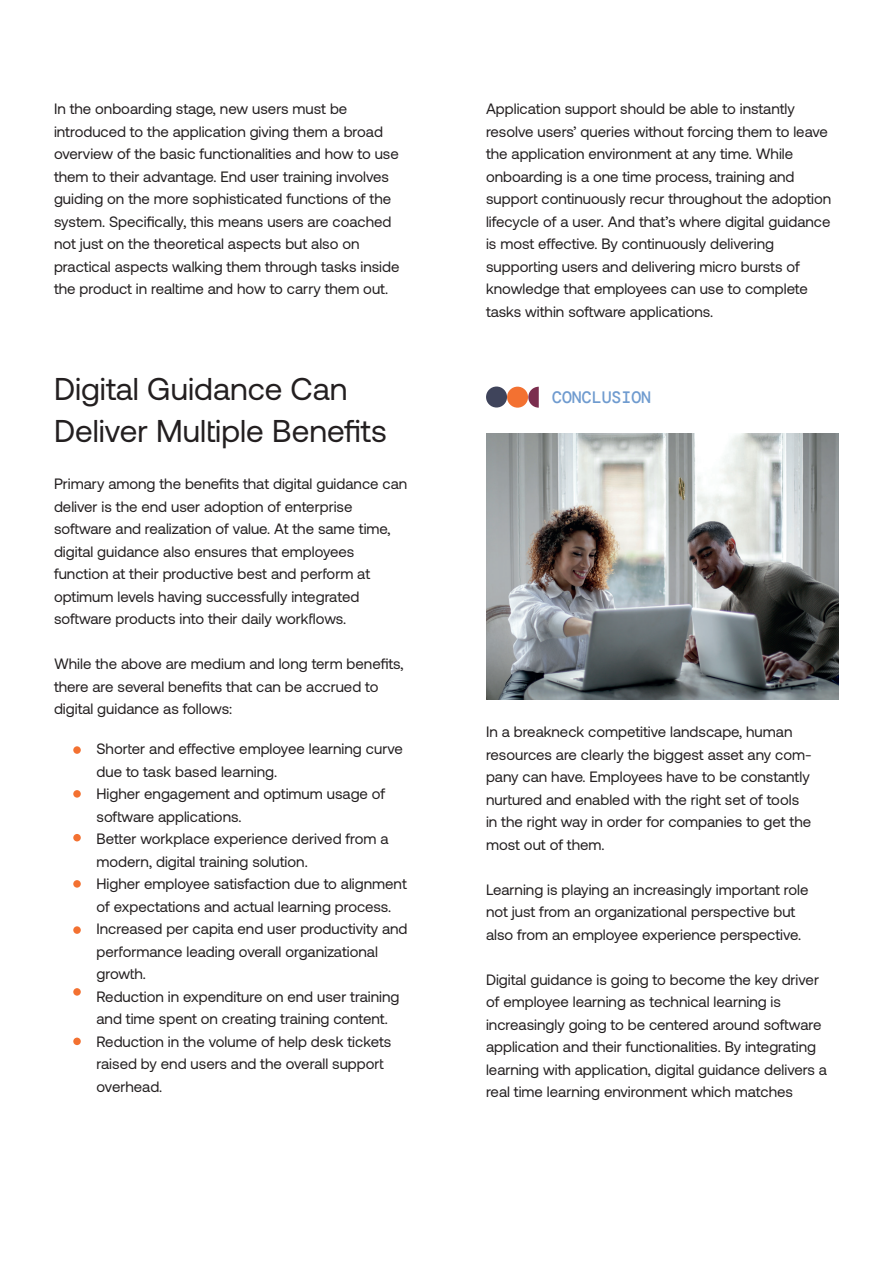
<style>
.page{position:relative;width:893px;height:1263px;background:#fff}
.page>*{position:absolute;margin:0;border:0;box-sizing:border-box;transform-origin:0 0}
.t1{font:31.5px/42px "Aeonik";color:#231f20}
.t2{font:500 16.5px "DM Mono";color:#6f9bcf}
.t3{font:15px/22.5px "Aeonik";color:#231f20}
</style>
<div class="page">
<div style="left:73px;top:746px;width:8px;height:8px;background:#f37131;border-radius:50%"></div>
<div style="left:73px;top:790px;width:8px;height:8px;background:#f37131;border-radius:50%"></div>
<div style="left:73px;top:834px;width:8px;height:7px;background:#f37131;border-radius:50%"></div>
<div style="left:73px;top:1037px;width:8px;height:8px;background:#f37131;border-radius:50%"></div>
<div style="left:73px;top:988px;width:8px;height:8px;background:#f37131;border-radius:50%"></div>
<div style="left:73px;top:880px;width:8px;height:8px;background:#f37131;border-radius:50%"></div>
<div style="left:73px;top:926px;width:8px;height:8px;background:#f37131;border-radius:50%"></div>
<div style="left:507px;top:387px;width:21px;height:21px;background:#f37131;border-radius:50%"></div>
<div style="left:486px;top:386px;width:21px;height:21px;background:#3f445b;border-radius:50%"></div>
<svg style="left:528px;top:387px;width:11px;height:21px"></svg>
<img style="left:486px;top:434px;width:353px;height:265px">
<p class="t3" style="left:54px;top:98px;width:347px">In the onboarding stage, new users must be introduced to the application giving them a broad overview of the basic functionalities and how to use them to their advantage. End user training involves guiding on the more sophisticated functions of the system. Specifically, this means users are coached not just on the theoretical aspects but also on practical aspects walking them through tasks inside the product in realtime and how to carry them out.</p>
<p class="t3" style="left:486px;top:98px;width:347px">Application support should be able to instantly resolve users’ queries without forcing them to leave the application environment at any time. While onboarding is a one time process, training and support continuously recur throughout the adoption lifecycle of a user. And that’s where digital guidance is most effective. By continuously delivering supporting users and delivering micro bursts of knowledge that employees can use to complete tasks within software applications.</p>
<h1 class="t1" style="left:54px;top:368px;width:334px">Digital Guidance Can<br>Deliver Multiple Benefits</h1>
<p class="t3" style="left:54px;top:473px;width:355px">Primary among the benefits that digital guidance can deliver is the end user adoption of enterprise software and realization of value. At the same time, digital guidance also ensures that employees function at their productive best and perform at optimum levels having successfully integrated software products into their daily workflows.</p>
<p class="t3" style="left:54px;top:653px;width:351px">While the above are medium and long term benefits, there are several benefits that can be accrued to digital guidance as follows:</p>
<p class="t3" style="left:97px;top:738px;width:313px">Shorter and effective employee learning curve due to task based learning.<br>Higher engagement and optimum usage of software applications.<br>Better workplace experience derived from a modern, digital training solution.<br>Higher employee satisfaction due to alignment of expectations and actual learning process.<br>Increased per capita end user productivity and performance leading overall organizational growth.<br>Reduction in expenditure on end user training and time spent on creating training content.<br>Reduction in the volume of help desk tickets raised by end users and the overall support overhead.</p>
<p class="t2" style="left:552px;top:387px;width:100px">CONCLUSION</p>
<p class="t3" style="left:486px;top:721px;width:327px">In a breakneck competitive landscape, human resources are clearly the biggest asset any com&shy;pany can have. Employees have to be constantly nurtured and enabled with the right set of tools in the right way in order for companies to get the most out of them.</p>
<p class="t3" style="left:486px;top:878px;width:324px">Learning is playing an increasingly important role not just from an organizational perspective but also from an employee experience perspective.</p>
<p class="t3" style="left:486px;top:968px;width:342px">Digital guidance is going to become the key driver of employee learning as technical learning is increasingly going to be centered around software application and their functionalities. By integrating learning with application, digital guidance delivers a real time learning environment which matches</p>
</div>
